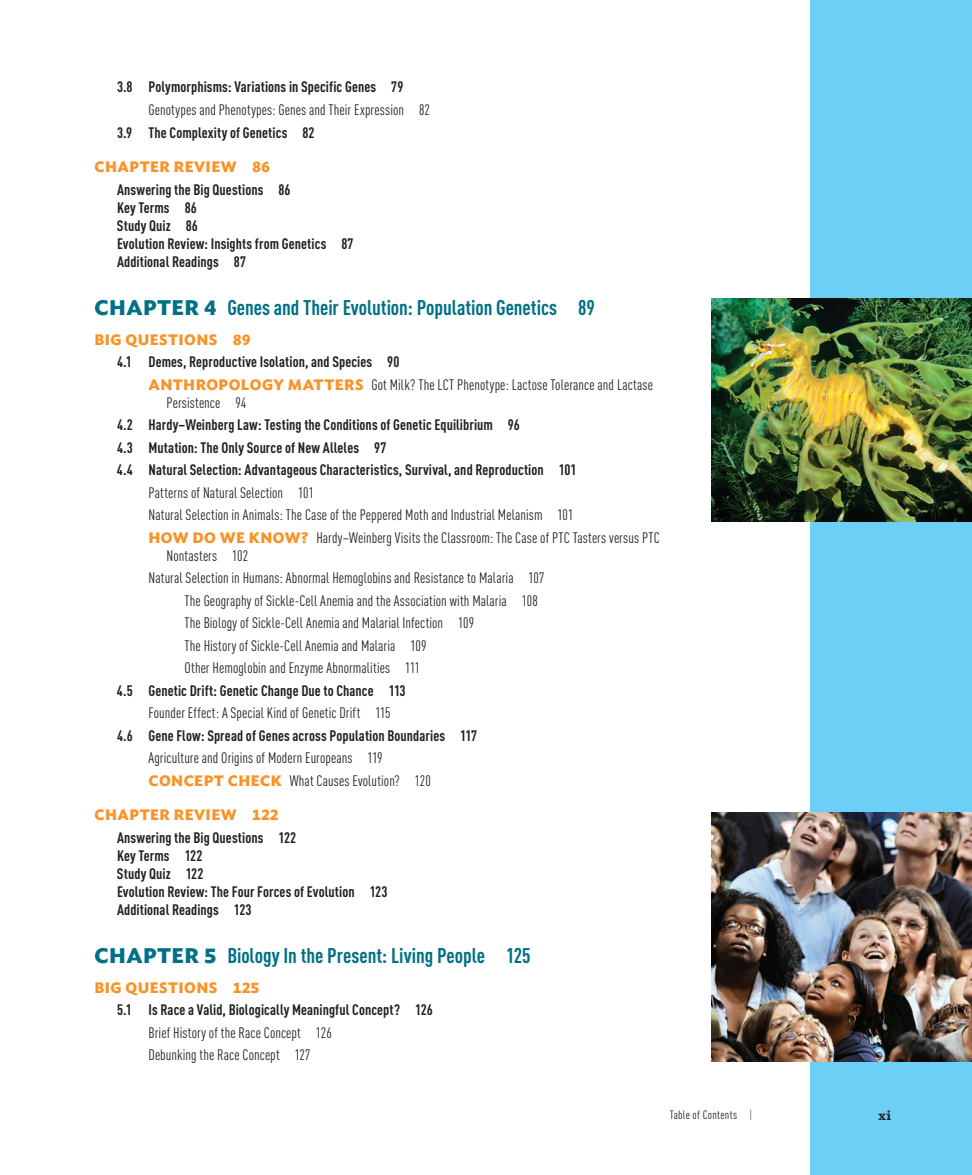
<style>
.page{position:relative;width:972px;height:1175px;background:#fff}
.page>*{position:absolute;margin:0;border:0;box-sizing:border-box;transform-origin:0 0}
.t1{font:700 condensed 21px "DINOT";color:#017084}
.t2{font:condensed 15px "DINOT";letter-spacing:.005em;color:#231f20}
.t3{font:700 condensed 15px/18px "DINOT";letter-spacing:.005em;color:#231f20}
.t4{font:700 15px "Ideal Sans";letter-spacing:.025em;color:#f79328}
.t5{font:700 13.5px "Sentinel";color:#231f20}
.t6{font:condensed 12px "DINOT";letter-spacing:.03em;color:#231f20}
.s1{font-family:"Ideal Sans";font-stretch:normal;color:#f79328}
.s2{font-family:"Ideal Sans";font-stretch:normal}
.s3{font-family:"Ideal Sans";font-weight:700;font-stretch:normal;color:#f79328}
.s4{font-weight:300}
</style>
<div class="page">
<div style="left:810px;top:0;width:162px;height:1174px;background:#6bcff6"></div>
<img style="left:711px;top:299px;width:261px;height:222px">
<img style="left:711px;top:812px;width:261px;height:249px">
<p class="t3" style="left:117px;top:78px;width:288px">3.8 Polymorphisms: Variations in Specific Genes 79</p>
<p class="t2" style="left:149px;top:101px;width:283px">Genotypes and Phenotypes: Genes and Their Expression 82</p>
<p class="t3" style="left:117px;top:123px;width:199px">3.9 The Complexity of Genetics 82</p>
<p class="t3" style="left:117px;top:155px;width:175px;line-height:22.5px;text-indent:-22px"><span class="s1">CHAPTER REVIEW 86<br></span>Answering the Big Questions 86</p>
<p class="t3" style="left:117px;top:198px;width:238px">Key Terms 86<br>Study Quiz 86<br>Evolution Review: Insights from Genetics 87<br>Additional Readings 87</p>
<p class="t1" style="left:94px;top:294px;width:502px"><span class="s2">CHAPTER 4</span> Genes and Their Evolution: Population Genetics 89</p>
<p class="t4" style="left:94px;top:327px;width:157px">BIG QUESTIONS 89</p>
<p class="t3" style="left:117px;top:352px;width:284px">4.1 Demes, Reproductive Isolation, and Species 90</p>
<p class="t2" style="left:148px;top:375px;width:506px"><span class="s3">ANTHROPOLOGY MATTERS</span> Got Milk? The LCT Phenotype: Lactose Tolerance and Lactase</p>
<p class="t2" style="left:166px;top:393px;width:81px">Persistence 94</p>
<p class="t3" style="left:117px;top:415px;width:404px">4.2 Hardy–Weinberg Law: Testing the Conditions of Genetic Equilibrium 96</p>
<p class="t3" style="left:117px;top:438px;width:271px">4.3 Mutation: The Only Source of New Alleles 97</p>
<p class="t3" style="left:117px;top:460px;width:461px">4.4 Natural Selection: Advantageous Characteristics, Survival, and Reproduction 101</p>
<p class="t2" style="left:148px;top:483px;width:167px">Patterns of Natural Selection 101</p>
<p class="t2" style="left:148px;top:506px;width:426px">Natural Selection in Animals: The Case of the Peppered Moth and Industrial Melanism 101</p>
<p class="t2" style="left:148px;top:528px;width:513px"><span class="s3">HOW DO WE KNOW?</span> Hardy–Weinberg Visits the Classroom: The Case of PTC Tasters versus PTC</p>
<p class="t2" style="left:166px;top:546px;width:83px">Nontasters 102</p>
<p class="t2" style="left:148px;top:569px;width:398px">Natural Selection in Humans: Abnormal Hemoglobins and Resistance to Malaria 107</p>
<p class="t2" style="left:184px;top:591px;width:355px">The Geography of Sickle-Cell Anemia and the Association with Malaria 108</p>
<p class="t2" style="left:184px;top:614px;width:291px">The Biology of Sickle-Cell Anemia and Malarial Infection 109</p>
<p class="t2" style="left:184px;top:636px;width:244px">The History of Sickle-Cell Anemia and Malaria 109</p>
<p class="t2" style="left:184px;top:659px;width:237px">Other Hemoglobin and Enzyme Abnormalities 111</p>
<p class="t3" style="left:117px;top:681px;width:290px">4.5 Genetic Drift: Genetic Change Due to Chance 113</p>
<p class="t2" style="left:148px;top:704px;width:244px">Founder Effect: A Special Kind of Genetic Drift 115</p>
<p class="t3" style="left:117px;top:726px;width:362px">4.6 Gene Flow: Spread of Genes across Population Boundaries 117</p>
<p class="t2" style="left:149px;top:749px;width:236px">Agriculture and Origins of Modern Europeans 119</p>
<p class="t2" style="left:148px;top:771px;width:284px"><span class="s3">CONCEPT CHECK</span> What Causes Evolution? 120</p>
<p class="t3" style="left:117px;top:803px;width:181px;line-height:22.5px;text-indent:-22px"><span class="s1">CHAPTER REVIEW 122<br></span>Answering the Big Questions 122</p>
<p class="t3" style="left:117px;top:846px;width:272px">Key Terms 122<br>Study Quiz 122<br>Evolution Review: The Four Forces of Evolution 123<br>Additional Readings 123</p>
<p class="t1" style="left:94px;top:942px;width:437px"><span class="s2">CHAPTER 5</span> Biology In the Present: Living People 125</p>
<p class="t4" style="left:94px;top:975px;width:166px">BIG QUESTIONS 125</p>
<p class="t3" style="left:117px;top:1000px;width:317px">5.1 Is Race a Valid, Biologically Meaningful Concept? 126</p>
<p class="t2" style="left:148px;top:1023px;width:185px">Brief History of the Race Concept 126</p>
<p class="t2" style="left:148px;top:1046px;width:164px">Debunking the Race Concept 127</p>
<p class="t6" style="left:670px;top:1107px;width:84px">Table of Contents <span class="s4">|</span></p>
<p class="t5" style="left:878px;top:1104px;width:14px">xi</p>
</div>
